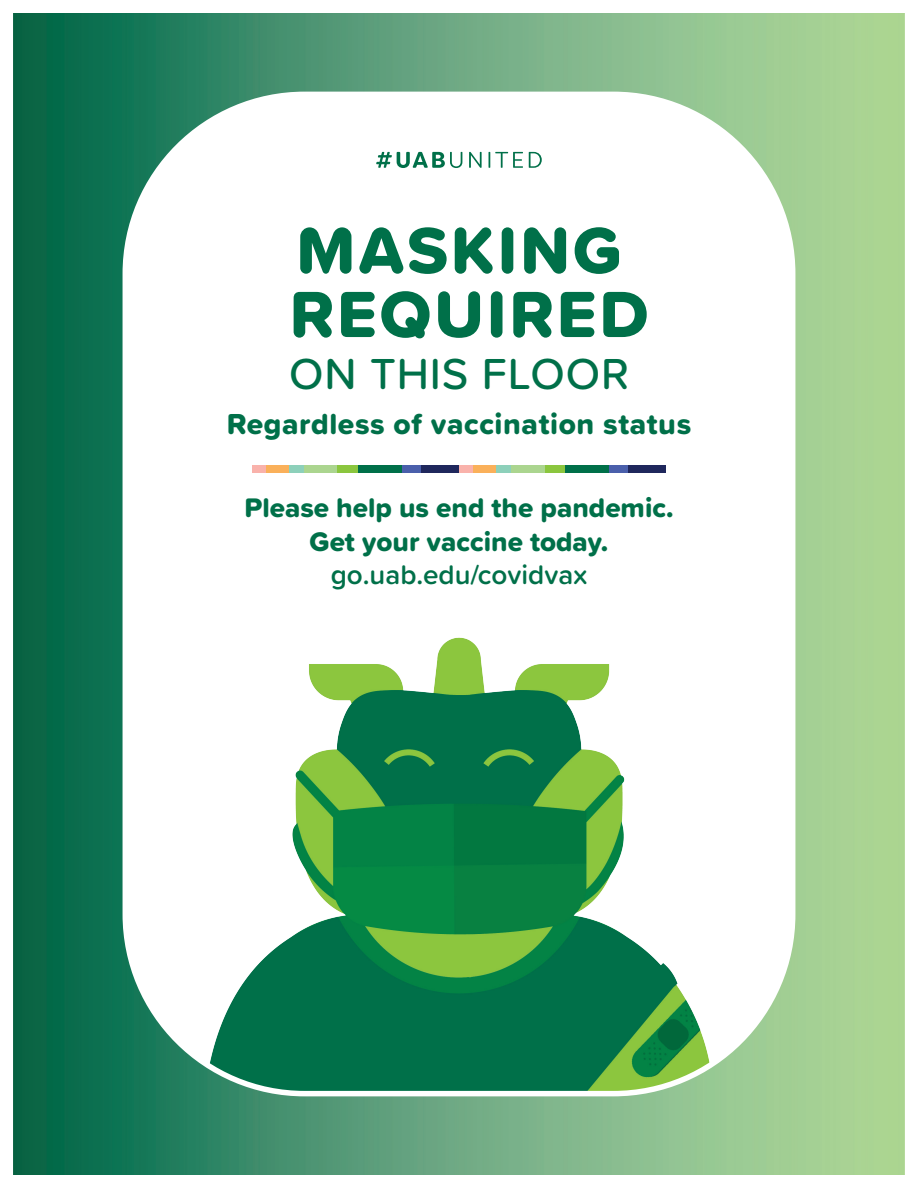
<style>
.page{position:relative;width:918px;height:1188px;background:#fff}
.page>*{position:absolute;margin:0;border:0;box-sizing:border-box;transform-origin:0 0}
.t1{font:67.65px/63.9px "Proxima Soft Extrabld";letter-spacing:.04em;color:#007049}
.t2{font:500 45px "Proxima Soft";letter-spacing:.02em;color:#007049}
.t3{font:30px "Proxima Soft Extrabld";letter-spacing:.02em;color:#007049}
.t4{font:27.9px/33.5px "Proxima Soft Extrabld";color:#007049;text-align:center}
.s1{font-family:"Proxima Soft";font-weight:600}
</style>
<div class="page">
<img style="left:14px;top:14px;width:890px;height:1160px">
<div style="left:126px;top:96px;width:666px;height:996px;background:#fff;border-radius:179px"></div>
<img style="left:180px;top:637px;width:558px;height:455px">
<svg style="left:376px;top:152px;width:86px;height:16px"></svg>
<svg style="left:469px;top:152px;width:13px;height:16px"></svg>
<svg style="left:489px;top:152px;width:34px;height:16px"></svg>
<svg style="left:529px;top:152px;width:13px;height:16px"></svg>
<div style="left:564px;top:466px;width:46px;height:7px;background:#007049"></div>
<div style="left:544px;top:466px;width:21px;height:7px;background:#8bc63e"></div>
<div style="left:504px;top:466px;width:40px;height:7px;background:#abd58f"></div>
<div style="left:490px;top:466px;width:21px;height:7px;background:#8dd0ba"></div>
<div style="left:469px;top:466px;width:27px;height:7px;background:#fab05a"></div>
<div style="left:459px;top:466px;width:13px;height:7px;background:#f9b2ab"></div>
<div style="left:625px;top:466px;width:41px;height:7px;background:#1f275c"></div>
<div style="left:610px;top:466px;width:18px;height:7px;background:#4a5fab"></div>
<div style="left:357px;top:466px;width:45px;height:7px;background:#007049"></div>
<div style="left:337px;top:466px;width:21px;height:7px;background:#8bc63e"></div>
<div style="left:297px;top:466px;width:40px;height:7px;background:#abd58f"></div>
<div style="left:283px;top:466px;width:21px;height:7px;background:#8dd0ba"></div>
<div style="left:262px;top:466px;width:27px;height:7px;background:#fab05a"></div>
<div style="left:252px;top:466px;width:13px;height:7px;background:#f9b2ab"></div>
<div style="left:418px;top:466px;width:41px;height:7px;background:#1f275c"></div>
<div style="left:402px;top:466px;width:19px;height:7px;background:#4a5fab"></div>
<p class="t1" style="left:290px;top:217px;width:360px">MASKING<br>REQUIRED</p>
<p class="t2" style="left:289px;top:340px;width:341px">ON THIS FLOOR</p>
<p class="t3" style="left:227px;top:402px;width:466px">Regardless of vaccination status</p>
<p class="t4" style="left:244px;top:490px;width:431px">Please help us end the pandemic.<br>Get your vaccine today. <span class="s1">go.uab.edu/covidvax</span></p>
</div>
